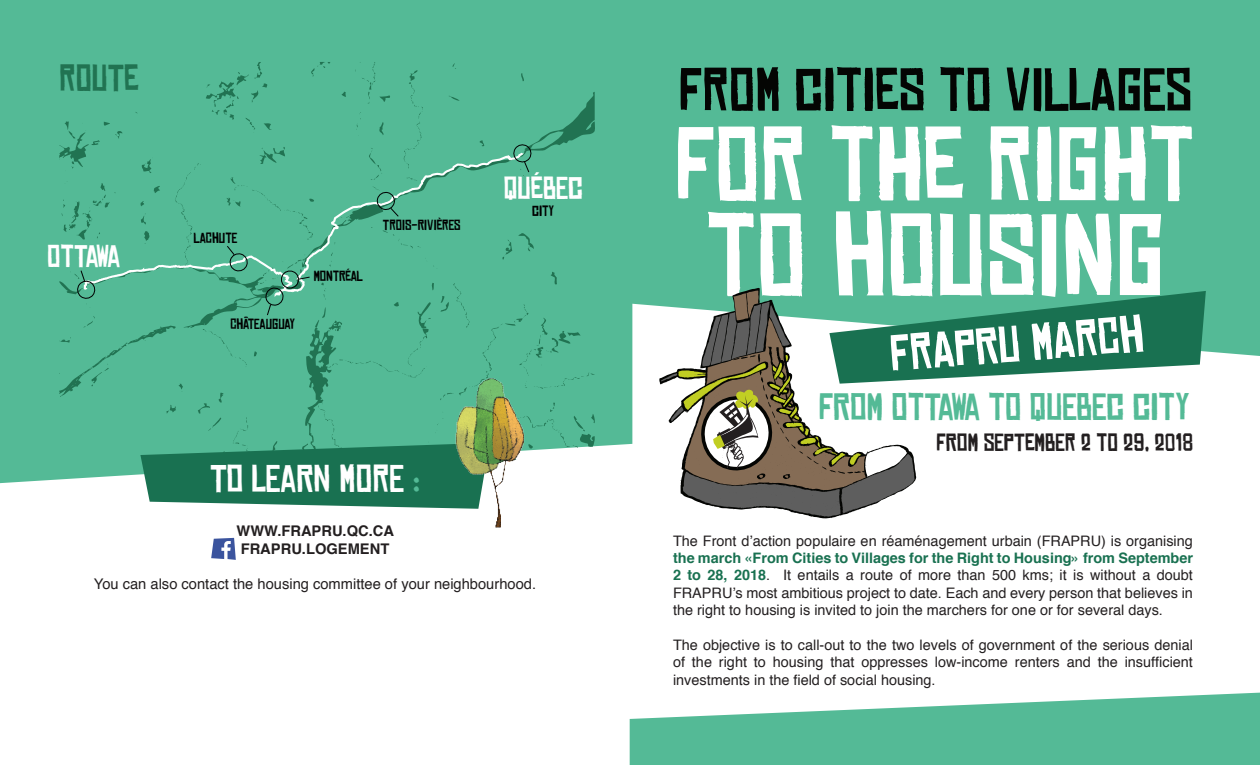
<style>
.page{position:relative;width:1260px;height:765px;background:#fff}
.page>*{position:absolute;margin:0;border:0;box-sizing:border-box;transform-origin:0 0}
.t1{font:110.75px "Chinese Rocks Rg";color:#fff}
.t2{font:99.75px "Chinese Rocks Rg";color:#fff}
.t3{font:57.75px "Chinese Rocks Rg";color:#040503}
.t4{font:49px "Chinese Rocks Rg";color:#fff}
.t5{font:36.75px "Chinese Rocks Rg";color:#fff}
.t6{font:36.12px "Chinese Rocks Rg";color:#54ba96}
.t7{font:35.75px "Chinese Rocks Rg";color:#217352}
.t8{font:30.12px "Chinese Rocks Rg";color:#fff}
.t9{font:29.75px "Chinese Rocks Rg";color:#fff}
.t10{font:23.62px "Chinese Rocks Rg";color:#231f20}
.t11{font:14.75px "Helvetica";color:#231f20}
.t12{font:700 14.75px "Helvetica";color:#231f20}
.t13{font:14.5px/17.4px "Helvetica";color:#231f20;text-align:justify}
.t14{font:14px "Chinese Rocks Rg";color:#000}
.t15{font:13.88px "Chinese Rocks Rg";letter-spacing:-.005em;color:#000}
.s1{color:#54ba96}
.s2{font-weight:700;color:#197151}
</style>
<div class="page">
<div style="left:632px;top:0;width:628px;height:356px;background:#54ba96"></div>
<svg style="left:630px;top:693px;width:630px;height:72px;fill:#54ba96"></svg>
<svg style="left:660px;top:288px;width:546px;height:230px"></svg>
<div style="left:0;top:0;width:632px;height:483px;background:#54ba96"></div>
<div style="left:59px;top:62px;width:537px;height:399px;background:#54ba96"></div>
<div style="left:84px;top:153px;width:439px;height:144px;background:#54ba96"></div>
<svg style="left:375px;top:190px;width:25px;height:28px"></svg>
<svg style="left:226px;top:245px;width:23px;height:28px"></svg>
<svg style="left:75px;top:269px;width:22px;height:32px"></svg>
<svg style="left:265px;top:269px;width:46px;height:47px;background:#5bb092"></svg>
<svg style="left:511px;top:142px;width:22px;height:31px"></svg>
<svg style="left:140px;top:443px;width:310px;height:66px;background:#308365"></svg>
<img style="left:450px;top:371px;width:79px;height:157px">
<svg style="left:211px;top:538px;width:25px;height:22px"></svg>
<p class="t7" style="left:59px;top:59px;width:81px">ROUTE</p>
<p class="t9" style="left:47px;top:240px;width:13px">OTTAWA</p>
<p class="t15" style="left:194px;top:231px;width:45px">LACHUTE</p>
<p class="t15" style="left:230px;top:316px;width:66px">CHÂTEAUGUAY</p>
<p class="t15" style="left:314px;top:268px;width:50px">MONTRÉAL</p>
<p class="t15" style="left:383px;top:217px;width:73px">TROIS-RIVIÈRES</p>
<p class="t8" style="left:504px;top:172px;width:81px">QUÉBEC</p>
<p class="t14" style="left:532px;top:204px;width:24px">CITY</p>
<p class="t5" style="left:210px;top:459px;width:211px">TO LEARN MORE <span class="s1">:</span></p>
<p class="t12" style="left:237px;top:519px;width:159px">WWW.FRAPRU.QC.CA</p>
<p class="t12" style="left:241px;top:536px;width:150px">FRAPRU.LOGEMENT</p>
<p class="t11" style="left:94px;top:572px;width:444px">You can also contact the housing committee of your neighbourhood.</p>
<p class="t3" style="left:680px;top:59px;width:514px">FROM CITIES TO VILLAGES</p>
<p class="t2" style="left:677px;top:111px;width:519px">FOR THE RIGHT</p>
<p class="t1" style="left:706px;top:196px;width:461px">TO HOUSING</p>
<p class="t4" style="left:889px;top:328px;width:254px;rotate:-5deg">FRAPRU MARCH</p>
<p class="t6" style="left:819px;top:387px;width:372px">FROM OTTAWA TO QUEBEC CITY</p>
<p class="t10" style="left:937px;top:430px;width:258px">FROM SEPTEMBER 2 TO 29, 2018</p>
<p class="t13" style="left:673px;top:532px;width:522px">The Front d’action populaire en réaménagement urbain (FRAPRU) is organising <span class="s2">the march «From Cities to Villages for the Right to Housing» from September 2 to 28, 2018</span>. It entails a route of more than 500 kms; it is without a doubt FRAPRU’s most ambitious project to date. Each and every person that believes in the right to housing is invited to join the marchers for one or for several days.</p>
<p class="t13" style="left:673px;top:636px;width:521px">The objective is to call-out to the two levels of government of the serious denial of the right to housing that oppresses low-income renters and the insufficient investments in the field of social housing.</p>
</div>
